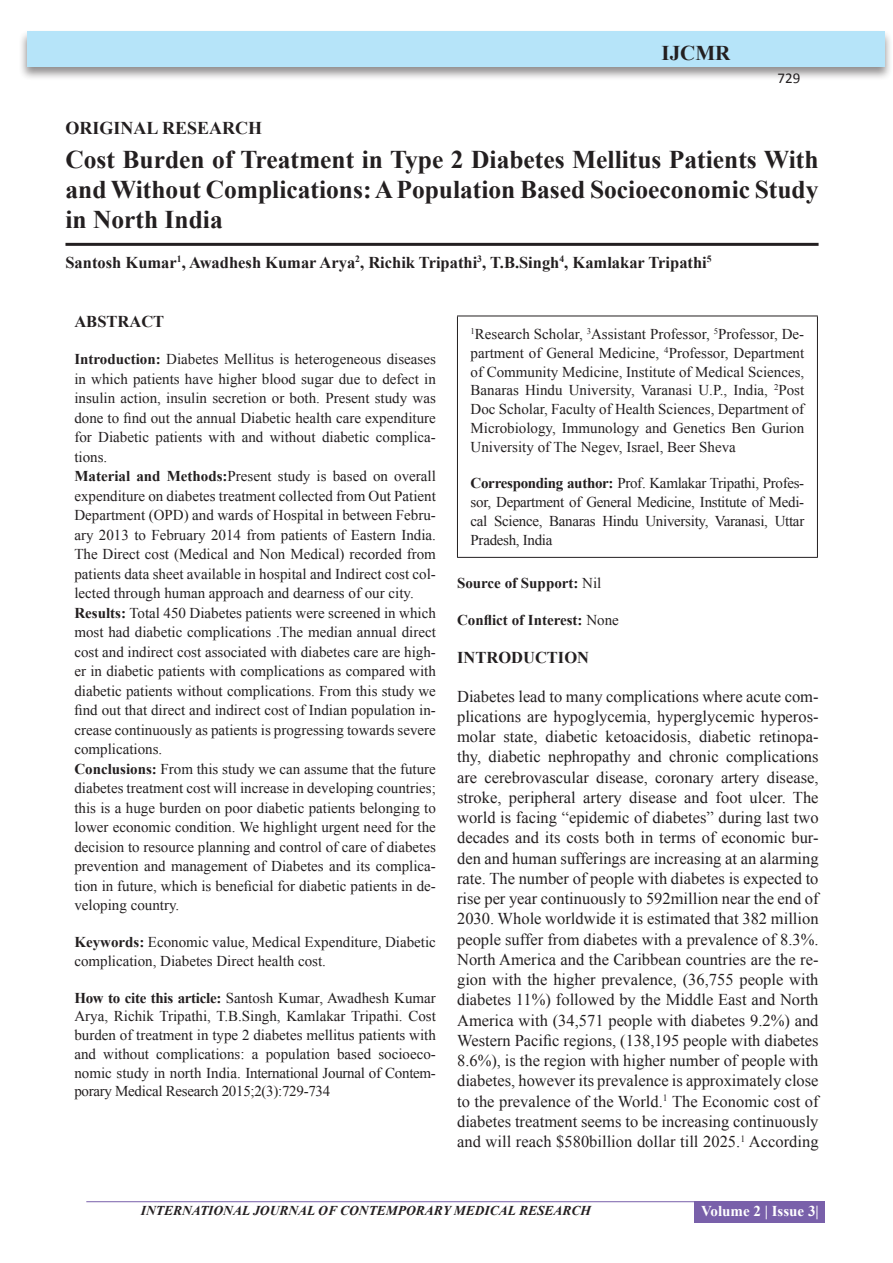
<style>
.page{position:relative;width:893px;height:1263px;background:#fff}
.page>*{position:absolute;margin:0;border:0;box-sizing:border-box;transform-origin:0 0}
.A_Title_New{font:700 25.5px/30px "Times New Roman";color:#231f20;text-align:justify}
.t1{font:700 21px "Times New Roman";color:#231f20}
.AT_new{font:700 18px "Times New Roman";color:#231f20}
.TX_New{font:16.5px/20.2px "Times New Roman";color:#231f20;text-align:justify}
.AU-New{font:700 16.5px "Times New Roman";color:#231f20}
.H1_New{font:700 16.5px "Times New Roman";color:#231f20}
.ABS_new{font:700 16.5px "Times New Roman";color:#231f20}
.ABS_TEXT_New{font:15px/19.5px "Times New Roman";color:#231f20;text-align:justify}
.Affi_New{font:15px/18.8px "Times New Roman";color:#231f20;text-align:justify}
.HTC_new{font:15px/18.6px "Times New Roman";letter-spacing:-.02em;color:#231f20;text-align:justify}
.Corresponding{font:15px/18.8px "Times New Roman";letter-spacing:-.02em;color:#231f20;text-align:justify}
.Keyword_New{font:15px/18.8px "Times New Roman";color:#231f20}
.COI_New{font:700 15px "Times New Roman";color:#231f20}
.SOS_New{font:700 15px "Times New Roman";color:#231f20}
.t2{font:700 15px "Times New Roman";color:#fff}
.t3{font:15px "Calibri";color:#231f20}
.t4{font:italic 700 13.5px "Times New Roman";color:#231f20}
.s1{font-weight:700}
.s2{font-weight:400}
</style>
<div class="page">
<div style="left:19px;top:29px;width:874px;height:52px;background:#231f20;opacity:.5"></div>
<div style="left:27px;top:31px;width:858px;height:35px;background:#b6e4f9"></div>
<hr style="left:86px;top:1201px;width:610px;height:1px;background:#7960aa">
<div style="left:695px;top:1201px;width:130px;height:22px;background:#7960aa"></div>
<hr style="left:65px;top:243px;width:754px;height:3px;background:#231f20">
<hr style="left:457px;top:316px;width:361px;height:1px;background:#231f20">
<hr style="left:457px;top:316px;width:1px;height:241px;background:#231f20">
<hr style="left:817px;top:316px;width:1px;height:241px;background:#231f20">
<hr style="left:457px;top:557px;width:361px;height:1px;background:#231f20">
<h2 class="t1" style="left:662px;top:39px;width:70px">IJCMR</h2>
<p class="t3" style="left:777px;top:69px;width:24px">729</p>
<p class="AT_new" style="left:65px;top:115px;width:198px">ORIGINAL RESEARCH</p>
<p class="A_Title_New" style="left:65px;top:144px;width:755px">Cost Burden of Treatment in Type 2 Diabetes Mellitus Patients With and Without Complications: A Population Based Socioeconomic Study in North India</p>
<p class="AU-New" style="left:65px;top:251px;width:648px">Santosh Kumar<sup>1</sup>, Awadhesh Kumar Arya<sup>2</sup>, Richik Tripathi<sup>3</sup>, T.B.Singh<sup>4</sup>, Kamlakar Tripathi<sup>5</sup></p>
<p class="ABS_new" style="left:74px;top:310px;width:91px">ABSTRACT</p>
<p class="ABS_TEXT_New" style="left:74px;top:349px;width:363px"><span class="s1">Introduction:</span> Diabetes Mellitus is heterogeneous diseases in which patients have higher blood sugar due to defect in insulin action, insulin secretion or both. Present study was done to find out the annual Diabetic health care expenditure for Diabetic patients with and without diabetic complica&shy;tions.</p>
<p class="ABS_TEXT_New" style="left:74px;top:466px;width:363px"><span class="s1">Material and Methods:</span>Present study is based on overall expenditure on diabetes treatment collected from Out Patient Department (OPD) and wards of Hospital in between Febru&shy;ary 2013 to February 2014 from patients of Eastern India.<br>The Direct cost (Medical and Non Medical) recorded from patients data sheet available in hospital and Indirect cost col&shy;lected through human approach and dearness of our city.</p>
<p class="ABS_TEXT_New" style="left:74px;top:603px;width:363px"><span class="s1">Results:</span> Total 450 Diabetes patients were screened in which most had diabetic complications .The median annual direct cost and indirect cost associated with diabetes care are high&shy;er in diabetic patients with complications as compared with diabetic patients without complications. From this study we find out that direct and indirect cost of Indian population in&shy;crease continuously as patients is progressing towards severe complications.</p>
<p class="ABS_TEXT_New" style="left:74px;top:759px;width:363px"><span class="s1">Conclusions:</span> From this study we can assume that the future diabetes treatment cost will increase in developing countries; this is a huge burden on poor diabetic patients belonging to lower economic condition. We highlight urgent need for the decision to resource planning and control of care of diabetes prevention and management of Diabetes and its complica&shy;tion in future, which is beneficial for diabetic patients in de&shy;veloping country.</p>
<p class="Keyword_New" style="left:74px;top:932px;width:363px"><span class="s1">Keywords:</span> Economic value, Medical Expenditure, Diabetic complication, Diabetes Direct health cost.</p>
<p class="HTC_new" style="left:74px;top:988px;width:363px"><span class="s1">How to cite this article:</span> Santosh Kumar, Awadhesh Kumar Arya, Richik Tripathi, T.B.Singh, Kamlakar Tripathi. Cost burden of treatment in type 2 diabetes mellitus patients with and without complications: a population based socioeco&shy;nomic study in north India. International Journal of Contem&shy;porary Medical Research 2015;2(3):729-734</p>
<p class="Affi_New" style="left:471px;top:324px;width:335px"><sup>1</sup>Research Scholar, <sup>3</sup>Assistant Professor, <sup>5</sup>Professor, De&shy;partment of General Medicine, <sup>4</sup>Professor, Department of Community Medicine, Institute of Medical Sciences, Banaras Hindu University, Varanasi U.P., India, <sup>2</sup>Post Doc Scholar, Faculty of Health Sciences, Department of Microbiology, Immunology and Genetics Ben Gurion University of The Negev, Israel, Beer Sheva</p>
<p class="Corresponding" style="left:471px;top:474px;width:335px"><span class="s1">Corresponding author:</span> Prof. Kamlakar Tripathi, Profes&shy;sor, Department of General Medicine, Institute of Medi&shy;cal Science, Banaras Hindu University, Varanasi, Uttar Pradesh, India</p>
<p class="SOS_New" style="left:457px;top:573px;width:146px">Source of Support: <span class="s2">Nil</span></p>
<p class="COI_New" style="left:457px;top:610px;width:163px">Conflict of Interest: <span class="s2">None</span></p>
<p class="H1_New" style="left:457px;top:646px;width:133px">INTRODUCTION</p>
<p class="TX_New" style="left:457px;top:686px;width:363px">Diabetes lead to many complications where acute com&shy;plications are hypoglycemia, hyperglycemic hyperos&shy;molar state, diabetic ketoacidosis, diabetic retinopa&shy;thy, diabetic nephropathy and chronic complications are cerebrovascular disease, coronary artery disease, stroke, peripheral artery disease and foot ulcer. The world is facing “epidemic of diabetes” during last two decades and its costs both in terms of economic bur&shy;den and human sufferings are increasing at an alarming rate. The number of people with diabetes is expected to rise per year continuously to 592million near the end of 2030. Whole worldwide it is estimated that 382 million people suffer from diabetes with a prevalence of 8.3%.<br>North America and the Caribbean countries are the re&shy;gion with the higher prevalence, (36,755 people with diabetes 11%) followed by the Middle East and North America with (34,571 people with diabetes 9.2%) and Western Pacific regions, (138,195 people with diabetes 8.6%), is the region with higher number of people with diabetes, however its prevalence is approximately close to the prevalence of the World.<sup>1</sup> The Economic cost of diabetes treatment seems to be increasing continuously and will reach $580billion dollar till 2025.<sup>1</sup> According</p>
<p class="t4" style="left:141px;top:1201px;width:452px">INTERNATIONAL JOURNAL OF CONTEMPORARY MEDICAL RESEARCH</p>
<p class="t2" style="left:701px;top:1201px;width:119px">Volume 2 | Issue 3|</p>
</div>
